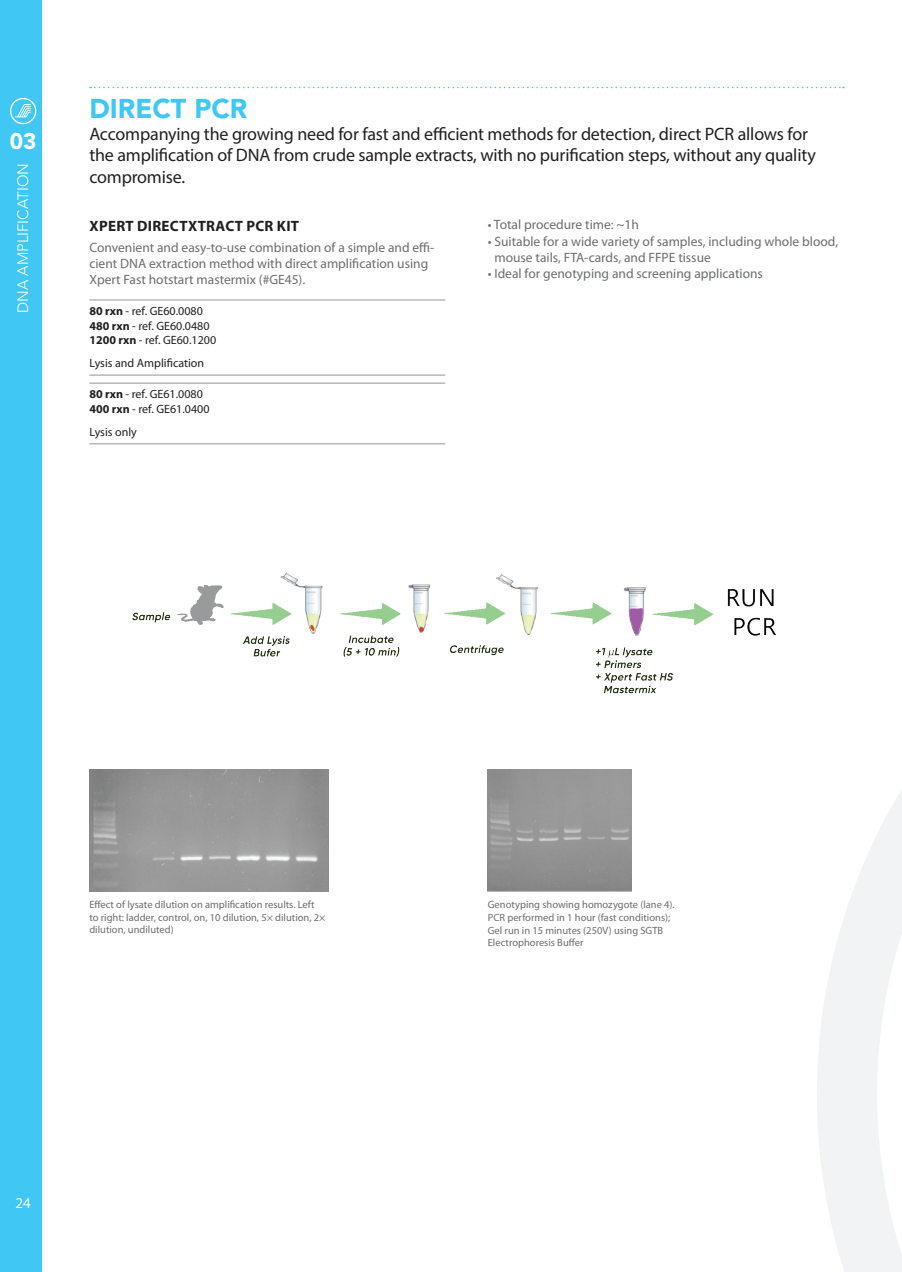
<style>
.page{position:relative;width:902px;height:1272px;background:#fff}
.page>*{position:absolute;margin:0;border:0;box-sizing:border-box;transform-origin:0 0}
.t1{font:900 27px "Avenir LT Std";color:#40c7f4}
.t2{font:900 22.5px "Avenir LT Std";color:#fff}
.t3{font:18px/21.6px "Myriad Pro";letter-spacing:-.01em;color:#231f20}
.t4{font:700 15px "Myriad Pro";letter-spacing:.02em;color:#231f20}
.t5{font:300 15px "Avenir LT Std";color:#fff}
.t6{font:15px "Myriad Pro";color:#fff}
.t7{font:13.5px/16.2px "Myriad Pro";color:#6c6d70}
.t8{font:12px/14.4px "Myriad Pro";color:#231f20}
.t9{font:10.5px/12.6px "Myriad Pro";color:#6c6d70}
.s1{font-weight:700}
</style>
<div class="page">
<svg style="left:817px;top:792px;width:84px;height:479px;fill:#f2f3f4"></svg>
<div style="left:0;top:0;width:42px;height:1271px;background:#40c7f4"></div>
<svg style="left:10px;top:98px;width:26px;height:26px"></svg>
<svg style="left:90px;top:87px;width:753px;height:1px"></svg>
<hr style="left:89px;top:300px;width:356px;height:1px;background:#939598">
<hr style="left:89px;top:375px;width:356px;height:1px;background:#939598">
<hr style="left:89px;top:383px;width:356px;height:1px;background:#939598">
<hr style="left:89px;top:443px;width:356px;height:1px;background:#939598">
<img style="left:132px;top:572px;width:644px;height:122px">
<img style="left:89px;top:769px;width:239px;height:122px">
<img style="left:487px;top:769px;width:144px;height:122px">
<h2 class="t2" style="left:10px;top:127px;width:28px">03</h2>
<p class="t5" style="left:14px;top:312px;width:151px;rotate:-90deg">DNA AMPLIFICATION</p>
<h1 class="t1" style="left:89px;top:92px;width:159px">DIRECT PCR</h1>
<h3 class="t3" style="left:89px;top:123px;width:728px">Accompanying the growing need for fast and efficient methods for detection, direct PCR allows for the amplification of DNA from crude sample extracts, with no purification steps, without any quality compromise.</h3>
<p class="t4" style="left:89px;top:216px;width:211px">XPERT DIRECTXTRACT PCR KIT</p>
<p class="t7" style="left:89px;top:239px;width:346px">Convenient and easy-to-use combination of a simple and effi&shy;cient DNA extraction method with direct amplification using<br>Xpert Fast hotstart mastermix (#GE45).</p>
<p class="t8" style="left:89px;top:304px;width:128px"><span class="s1">80 rxn</span> - ref. GE60.0080<br><span class="s1">480 rxn</span> - ref. GE60.0480<br><span class="s1">1200 rxn</span> - ref. GE60.1200</p>
<p class="t8" style="left:89px;top:356px;width:116px">Lysis and Amplification</p>
<p class="t8" style="left:89px;top:387px;width:122px"><span class="s1">80 rxn</span> - ref. GE61.0080<br><span class="s1">400 rxn</span> - ref. GE61.0400</p>
<p class="t8" style="left:89px;top:425px;width:49px">Lysis only</p>
<p class="t7" style="left:487px;top:216px;width:153px">• Total procedure time: ~1h</p>
<p class="t7" style="left:494px;top:233px;width:345px;text-indent:-7px">• Suitable for a wide variety of samples, including whole blood, mouse tails, FTA-cards, and FFPE tissue</p>
<p class="t7" style="left:487px;top:265px;width:277px">• Ideal for genotyping and screening applications</p>
<p class="t9" style="left:89px;top:898px;width:237px">Effect of lysate dilution on amplification results. Left to right: ladder, control, on, 10 dilution, 5× dilution, 2× dilution, undiluted)</p>
<p class="t9" style="left:487px;top:898px;width:188px">Genotyping showing homozygote (lane 4).<br>PCR performed in 1 hour (fast conditions); Gel run in 15 minutes (250V) using SGTB Electrophoresis Buffer</p>
<p class="t6" style="left:15px;top:1193px;width:17px">24</p>
</div>
